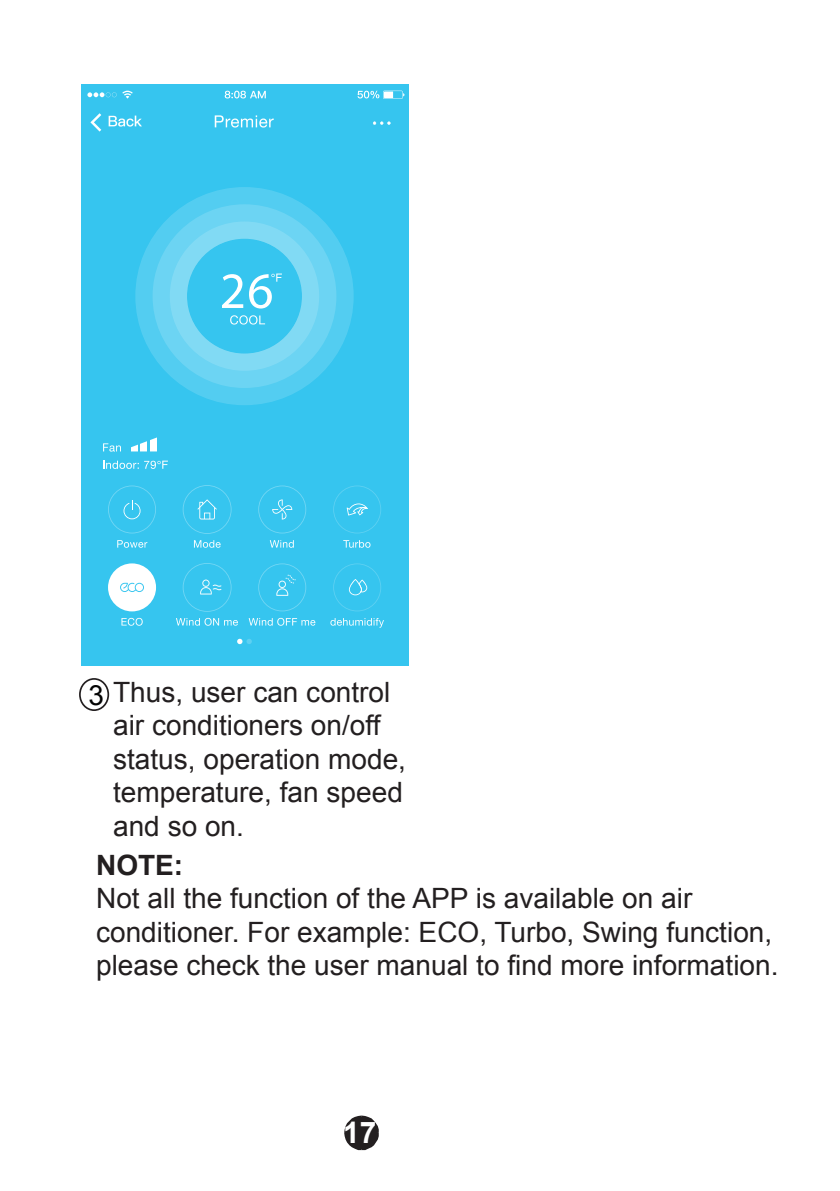
<style>
.page{position:relative;width:840px;height:1191px;background:#fff}
.page>*{position:absolute;margin:0;border:0;box-sizing:border-box;transform-origin:0 0}
.t1{font:700 29.6px "Arial";color:#fff}
.t2{font:28px/33.6px "Arial";color:#231f20}
.t3{font:700 28px "Arial";color:#231f20}
.s1{color:#030303}
</style>
<div class="page">
<svg style="left:344px;top:1115px;width:34px;height:35px"></svg>
<div style="left:79px;top:678px;width:30px;height:33px;border:2px solid #231f20;border-radius:50%"></div>
<div style="left:81px;top:85px;width:327px;height:581px;background:#36c5ef"></div>
<svg style="left:237px;top:639px;width:15px;height:5px"></svg>
<svg style="left:135px;top:187px;width:218px;height:218px"></svg>
<svg style="left:152px;top:204px;width:184px;height:184px"></svg>
<svg style="left:214px;top:115px;width:59px;height:13px"></svg>
<svg style="left:373px;top:121px;width:17px;height:4px"></svg>
<svg style="left:90px;top:113px;width:11px;height:19px"></svg>
<svg style="left:117px;top:540px;width:30px;height:8px"></svg>
<svg style="left:194px;top:540px;width:26px;height:8px"></svg>
<svg style="left:269px;top:540px;width:24px;height:8px"></svg>
<svg style="left:108px;top:485px;width:48px;height:48px"></svg>
<svg style="left:258px;top:485px;width:48px;height:48px"></svg>
<svg style="left:182px;top:485px;width:49px;height:49px"></svg>
<svg style="left:343px;top:540px;width:27px;height:8px"></svg>
<svg style="left:333px;top:485px;width:48px;height:48px"></svg>
<div style="left:108px;top:563px;width:48px;height:48px;background:#fff;border-radius:50%"></div>
<svg style="left:120px;top:583px;width:16px;height:9px"></svg>
<svg style="left:135px;top:583px;width:9px;height:9px"></svg>
<svg style="left:121px;top:618px;width:22px;height:7px"></svg>
<svg style="left:176px;top:618px;width:62px;height:7px"></svg>
<svg style="left:248px;top:618px;width:67px;height:7px"></svg>
<svg style="left:182px;top:563px;width:49px;height:49px"></svg>
<svg style="left:330px;top:618px;width:54px;height:9px"></svg>
<svg style="left:333px;top:563px;width:48px;height:48px"></svg>
<svg style="left:258px;top:563px;width:48px;height:48px"></svg>
<svg style="left:131px;top:444px;width:7px;height:7px"></svg>
<svg style="left:140px;top:441px;width:7px;height:10px"></svg>
<div style="left:150px;top:437px;width:7px;height:14px;background:#fff"></div>
<svg style="left:103px;top:443px;width:18px;height:8px"></svg>
<svg style="left:103px;top:460px;width:65px;height:9px"></svg>
<svg style="left:109px;top:116px;width:33px;height:11px"></svg>
<svg style="left:224px;top:91px;width:42px;height:7px"></svg>
<svg style="left:87px;top:91px;width:46px;height:8px"></svg>
<div style="left:383px;top:91px;width:19px;height:8px;background:#91dff6"></div>
<svg style="left:383px;top:91px;width:19px;height:7px"></svg>
<svg style="left:357px;top:91px;width:36px;height:7px"></svg>
<p class="t2" style="left:113px;top:675px;width:294px;text-indent:-25px"><span class="s1">3</span> Thus, user can control air conditioners on/off status, operation mode, temperature, fan speed and so on.</p>
<p class="t3" style="left:96px;top:846px;width:89px">NOTE:</p>
<p class="t2" style="left:96px;top:882px;width:683px">Not all the function of the APP is available on air conditioner. For example: ECO, Turbo, Swing function, please check the user manual to find more information.</p>
<p class="t1" style="left:343px;top:1113px;width:35px">17</p>
</div>
